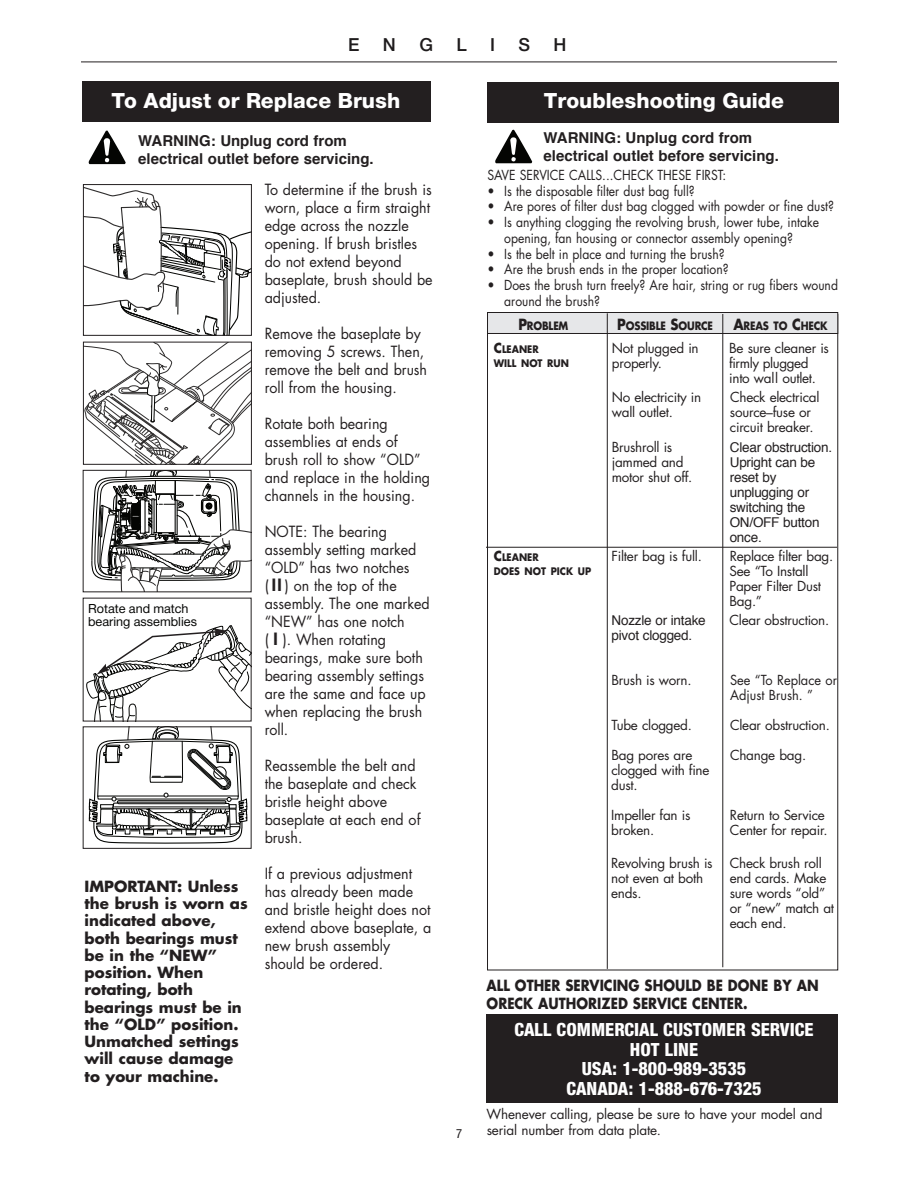
<style>
.page{position:relative;width:918px;height:1188px;background:#fff}
.page>*{position:absolute;margin:0;border:0;box-sizing:border-box;transform-origin:0 0}
.t1{font:22.5px "Helvetica Neue H85";color:#fff}
.t2{font:19.5px/19.5px "Helvetica Neue H87";color:#fff;text-align:center}
.t3{font:500 18px "Helvetica Neue";color:#1f1c1d}
.t4{font:15px/18px "Futura";color:#231f20;scale:.95 1}
.t5{font:700 15px/17.2px "Futura";color:#231f20}
.t6{font:700 15px/18px "Helvetica";color:#231f20}
.t7{font:700 15px/18px "Futura";color:#231f20;scale:.88 1}
.t8{font:13.5px/15px "Futura";letter-spacing:-.02em;color:#231f20}
.t9{font:13.5px/15.8px "Futura";color:#231f20;scale:.9 1}
.t10{font:13.5px/15px "Helvetica";letter-spacing:-.015em;color:#231f20}
.t11{font:13.5px/13.5px "Helvetica Neue H55";color:#040503}
.t12{font:13.5px/15px "Futura";color:#231f20;scale:.95 1}
.t13{font:13.5px "Helvetica Neue H57";color:#201d1e}
.t14{font:700 11.25px "Futura";letter-spacing:-.02em;color:#231f20;scale:.88 1}
.t15{font:700 10.2px/14.2px "Futura";color:#231f20;scale:.92 1}
.s1{font-weight:700}
.s2{font-size:15px}
.s3{font-size:13.5px}
</style>
<div class="page">
<svg style="left:85px;top:187px;width:165px;height:147px"></svg>
<div style="left:83px;top:184px;width:169px;height:152px;border:1px solid #231f20"></div>
<svg style="left:88px;top:728px;width:160px;height:116px"></svg>
<div style="left:83px;top:726px;width:169px;height:123px;border:1px solid #231f20"></div>
<svg style="left:83px;top:342px;width:168px;height:248px"></svg>
<div style="left:83px;top:470px;width:169px;height:122px;border:1px solid #231f20"></div>
<svg style="left:86px;top:625px;width:165px;height:96px"></svg>
<svg style="left:88px;top:130px;width:38px;height:34px"></svg>
<hr style="left:81px;top:62px;width:756px;height:1px;background:#231f20">
<div style="left:82px;top:81px;width:349px;height:41px;background:#231f20"></div>
<div style="left:487px;top:82px;width:351px;height:41px;background:#231f20"></div>
<div style="left:488px;top:313px;width:350px;height:20px;background:#e6e7e9"></div>
<div style="left:487px;top:312px;width:351px;height:22px;border:1px solid #231f20"></div>
<hr style="left:486px;top:547px;width:351px;height:1px;background:#231f20">
<hr style="left:607px;top:313px;width:1px;height:656px;background:#231f20">
<hr style="left:722px;top:314px;width:1px;height:653px;background:#231f20">
<div style="left:487px;top:1014px;width:351px;height:88px;background:#231f20"></div>
<svg style="left:495px;top:129px;width:37px;height:34px"></svg>
<p class="t3" style="left:348px;top:34px;width:13px">E</p>
<p class="t3" style="left:383px;top:34px;width:14px">N</p>
<p class="t3" style="left:419px;top:34px;width:15px">G</p>
<p class="t3" style="left:456px;top:34px;width:12px">L</p>
<p class="t3" style="left:490px;top:34px;width:7px">I</p>
<p class="t3" style="left:519px;top:34px;width:13px">S</p>
<p class="t3" style="left:554px;top:34px;width:14px">H</p>
<h1 class="t1" style="left:112px;top:85px;width:290px">To Adjust or Replace Brush</h1>
<h1 class="t1" style="left:544px;top:85px;width:242px">Troubleshooting Guide</h1>
<p class="t6" style="left:138px;top:132px;width:237px">WARNING: Unplug cord from electrical outlet before servicing.</p>
<p class="t4" style="left:265px;top:181px;width:178px">To determine if the brush is worn, place a firm straight edge across the nozzle opening. If brush bristles do not extend beyond baseplate, brush should be adjusted.</p>
<p class="t4" style="left:265px;top:325px;width:173px">Remove the baseplate by removing 5 screws. Then, remove the belt and brush roll from the housing.</p>
<p class="t4" style="left:265px;top:415px;width:176px">Rotate both bearing assemblies at ends of brush roll to show “OLD” and replace in the holding channels in the housing.</p>
<p class="t4" style="left:265px;top:523px;width:175px">NOTE: The bearing assembly setting marked “OLD” has two notches<br>( <span class="s1">ll</span> ) on the top of the assembly. The one marked “NEW” has one notch<br>( <span class="s1">l</span> ). When rotating bearings, make sure both bearing assembly settings are the same and face up when replacing the brush roll.</p>
<p class="t4" style="left:265px;top:757px;width:166px">Reassemble the belt and the baseplate and check bristle height above baseplate at each end of brush.</p>
<p class="t4" style="left:265px;top:865px;width:177px">If a previous adjustment has already been made and bristle height does not extend above baseplate, a new brush assembly should be ordered.</p>
<p class="t11" style="left:88px;top:603px;width:110px">Rotate and match bearing assemblies</p>
<p class="t5" style="left:85px;top:877px;width:165px">IMPORTANT: Unless the brush is worn as indicated above, both bearings must be in the “NEW” position. When rotating, both bearings must be in the “OLD” position.<br>Unmatched settings will cause damage to your machine.</p>
<p class="t13" style="left:456px;top:1125px;width:8px">7</p>
<p class="t6" style="left:544px;top:129px;width:237px">WARNING: Unplug cord from electrical outlet before servicing.</p>
<p class="t9" style="left:488px;top:167px;width:267px">SAVE SERVICE CALLS...CHECK THESE FIRST:</p>
<p class="t9" style="left:488px;top:183px;width:232px">• Is the disposable filter dust bag full?</p>
<p class="t9" style="left:487px;top:199px;width:387px">• Are pores of filter dust bag clogged with powder or fine dust?</p>
<p class="t9" style="left:504px;top:214px;width:351px;text-indent:-17px">• Is anything clogging the revolving brush, lower tube, intake opening, fan housing or connector assembly opening?</p>
<p class="t9" style="left:487px;top:246px;width:265px">• Is the belt in place and turning the brush?</p>
<p class="t9" style="left:487px;top:262px;width:270px">• Are the brush ends in the proper location?</p>
<p class="t9" style="left:504px;top:277px;width:372px;text-indent:-17px">• Does the brush turn freely? Are hair, string or rug fibers wound around the brush?</p>
<p class="t14" style="left:518px;top:318px;width:58px"><span class="s2">P</span>ROBLEM</p>
<p class="t14" style="left:617px;top:318px;width:110px"><span class="s2">P</span>OSSIBLE <span class="s2">S</span>OURCE</p>
<p class="t14" style="left:733px;top:318px;width:108px"><span class="s2">A</span>REAS TO <span class="s2">C</span>HECK</p>
<p class="t15" style="left:494px;top:342px;width:83px"><span class="s3">C</span>LEANER<br>WILL NOT RUN</p>
<p class="t15" style="left:494px;top:550px;width:107px"><span class="s3">C</span>LEANER<br>DOES NOT PICK UP</p>
<p class="t8" style="left:612px;top:341px;width:88px">Not plugged in properly.</p>
<p class="t8" style="left:612px;top:390px;width:91px">No electricity in wall outlet.</p>
<p class="t8" style="left:612px;top:439px;width:82px">Brushroll is jammed and motor shut off.</p>
<p class="t8" style="left:612px;top:549px;width:92px">Filter bag is full.</p>
<p class="t10" style="left:612px;top:613px;width:96px">Nozzle or intake pivot clogged.</p>
<p class="t8" style="left:612px;top:673px;width:82px">Brush is worn.</p>
<p class="t8" style="left:611px;top:718px;width:82px">Tube clogged.</p>
<p class="t8" style="left:611px;top:748px;width:100px">Bag pores are clogged with fine dust.</p>
<p class="t8" style="left:611px;top:808px;width:81px">Impeller fan is broken.</p>
<p class="t8" style="left:611px;top:856px;width:103px">Revolving brush is not even at both ends.</p>
<p class="t8" style="left:729px;top:341px;width:101px">Be sure cleaner is firmly plugged into wall outlet.</p>
<p class="t8" style="left:730px;top:390px;width:91px">Check electrical source–fuse or circuit breaker.</p>
<p class="t10" style="left:730px;top:440px;width:104px">Clear obstruction.<br>Upright can be reset by unplugging or switching the<br>ON/OFF button once.</p>
<p class="t8" style="left:730px;top:549px;width:105px">Replace filter bag.<br>See “To Install<br>Paper Filter Dust<br>Bag.”</p>
<p class="t8" style="left:730px;top:613px;width:101px">Clear obstruction.</p>
<p class="t12" style="left:730px;top:673px;width:114px">See “To Replace or<br>Adjust Brush. ”</p>
<p class="t8" style="left:730px;top:718px;width:101px">Clear obstruction.</p>
<p class="t8" style="left:730px;top:748px;width:78px">Change bag.</p>
<p class="t8" style="left:730px;top:808px;width:99px">Return to Service<br>Center for repair.</p>
<p class="t8" style="left:730px;top:856px;width:106px">Check brush roll end cards. Make sure words “old” or “new” match at each end.</p>
<p class="t7" style="left:487px;top:977px;width:379px">ALL OTHER SERVICING SHOULD BE DONE BY AN<br>ORECK AUTHORIZED SERVICE CENTER.</p>
<h2 class="t2" style="left:514px;top:1021px;width:301px">CALL COMMERCIAL CUSTOMER SERVICE<br>HOT LINE<br>USA: 1-800-989-3535<br>CANADA: 1-888-676-7325</h2>
<p class="t8" style="left:487px;top:1106px;width:337px;line-height:16.5px">Whenever calling, please be sure to have your model and serial number from data plate.</p>
</div>
